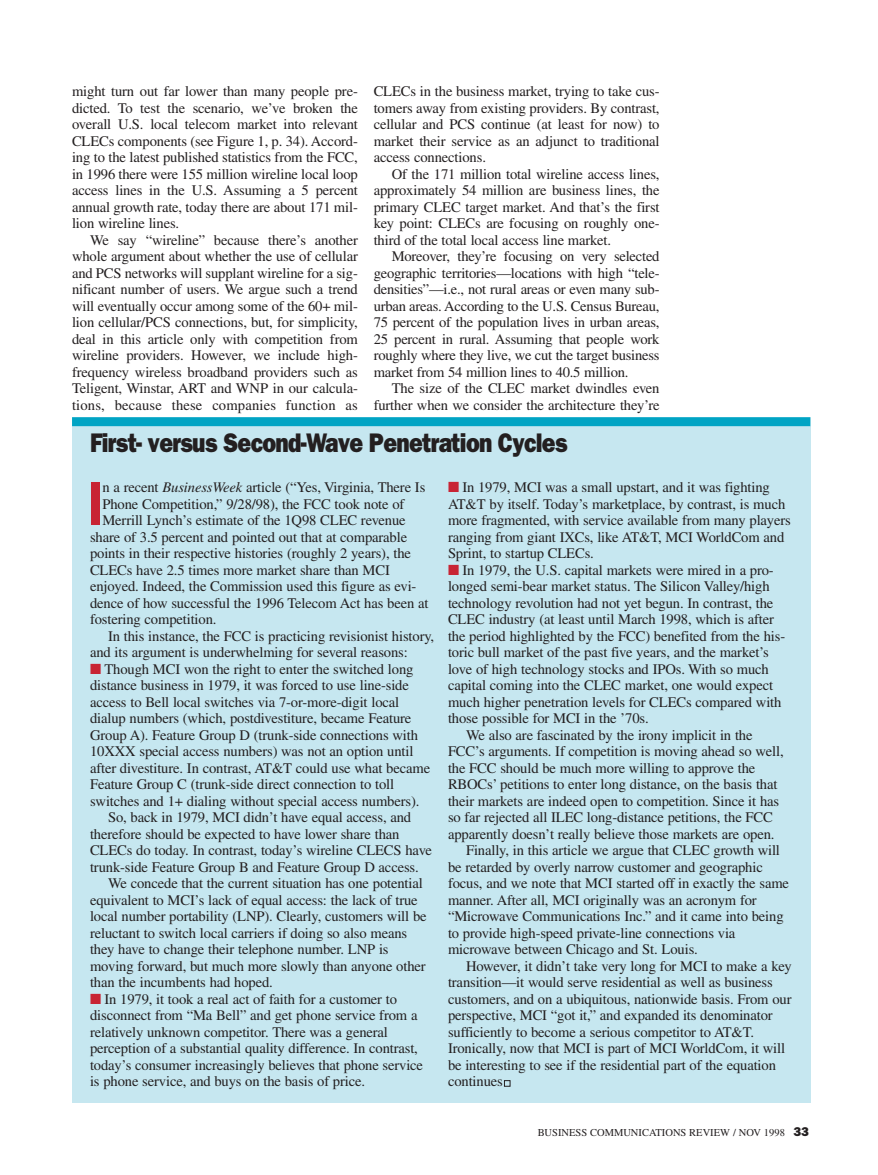
<style>
.page{position:relative;width:878px;height:1175px;background:#fff}
.page>*{position:absolute;margin:0;border:0;box-sizing:border-box;transform-origin:0 0}
.t1{font:600 62.25px "Franklin Gothic";color:#c82434;scale:.85 1}
.t2{font:800 27px "Franklin Gothic";letter-spacing:-.03em;color:#231f20;scale:.85 1}
.t3{font:14.7px/16.5px "Times";letter-spacing:-.01em;color:#231f20;text-align:justify}
.t4{font:10.5px "Times";color:#231f20}
.s1{font-style:italic}
.s2{color:#c82434}
.s3{font-family:"Franklin Gothic";font-weight:800;font-size:12.75px}
</style>
<div class="page">
<div style="left:72px;top:426px;width:738px;height:676px;background:#c6e7f0"></div>
<svg style="left:504px;top:1080px;width:6px;height:6px"></svg>
<div style="left:72px;top:417px;width:738px;height:9px;background:#00a4c4"></div>
<p class="t3" style="left:72px;top:84px;width:287px">might turn out far lower than many people pre&shy;dicted. To test the scenario, we’ve broken the overall U.S. local telecom market into relevant CLECs components (see Figure 1, p. 34). Accord&shy;ing to the latest published statistics from the FCC, in 1996 there were 155 million wireline local loop access lines in the U.S. Assuming a 5 percent annual growth rate, today there are about 171 mil&shy;lion wireline lines.</p>
<p class="t3" style="left:72px;top:233px;width:287px;text-indent:18px">We say “wireline” because there’s another whole argument about whether the use of cellular and PCS networks will supplant wireline for a sig&shy;nificant number of users. We argue such a trend will eventually occur among some of the 60+ mil&shy;lion cellular/PCS connections, but, for simplicity, deal in this article only with competition from wireline providers. However, we include high&shy;frequency wireless broadband providers such as Teligent, Winstar, ART and WNP in our calcula&shy;tions, because these companies function as</p>
<p class="t3" style="left:374px;top:84px;width:287px">CLECs in the business market, trying to take cus&shy;tomers away from existing providers. By contrast, cellular and PCS continue (at least for now) to market their service as an adjunct to traditional access connections.</p>
<p class="t3" style="left:374px;top:167px;width:287px;text-indent:18px">Of the 171 million total wireline access lines, approximately 54 million are business lines, the primary CLEC target market. And that’s the first key point: CLECs are focusing on roughly one&shy;third of the total local access line market.</p>
<p class="t3" style="left:374px;top:249px;width:287px;text-indent:18px">Moreover, they’re focusing on very selected geographic territories—locations with high “tele&shy;densities”—i.e., not rural areas or even many sub&shy;urban areas. According to the U.S. Census Bureau, 75 percent of the population lives in urban areas, 25 percent in rural. Assuming that people work roughly where they live, we cut the target business market from 54 million lines to 40.5 million.</p>
<p class="t3" style="left:374px;top:381px;width:287px;text-align:right">The size of the CLEC market dwindles even further when we consider the architecture they’re</p>
<h2 class="t2" style="left:90px;top:433px;width:563px">First- versus Second-Wave Penetration Cycles</h2>
<h1 class="t1" style="left:87px;top:482px;width:20px">I</h1>
<p class="t3" style="left:102px;top:480px;width:324px">n a recent <span class="s1">BusinessWeek</span> article (“Yes, Virginia, There Is</p>
<p class="t3" style="left:102px;top:497px;width:303px">Phone Competition,” 9/28/98), the FCC took note of</p>
<p class="t3" style="left:102px;top:513px;width:305px">Merrill Lynch’s estimate of the 1Q98 CLEC revenue</p>
<p class="t3" style="left:90px;top:530px;width:318px">share of 3.5 percent and pointed out that at comparable</p>
<p class="t3" style="left:90px;top:546px;width:322px">points in their respective histories (roughly 2 years), the</p>
<p class="t3" style="left:90px;top:563px;width:301px">CLECs have 2.5 times more market share than MCI</p>
<p class="t3" style="left:90px;top:579px;width:328px">enjoyed. Indeed, the Commission used this figure as evi-</p>
<p class="t3" style="left:90px;top:596px;width:340px">dence of how successful the 1996 Telecom Act has been at</p>
<p class="t3" style="left:90px;top:612px;width:128px">fostering competition.</p>
<p class="t3" style="left:108px;top:629px;width:328px">In this instance, the FCC is practicing revisionist history,</p>
<p class="t3" style="left:90px;top:645px;width:319px">and its argument is underwhelming for several reasons:</p>
<p class="t3" style="left:90px;top:662px;width:325px"><span class="s2">■</span> Though MCI won the right to enter the switched long</p>
<p class="t3" style="left:90px;top:678px;width:320px">distance business in 1979, it was forced to use line-side</p>
<p class="t3" style="left:90px;top:695px;width:311px">access to Bell local switches via 7-or-more-digit local</p>
<p class="t3" style="left:90px;top:711px;width:323px">dialup numbers (which, postdivestiture, became Feature</p>
<p class="t3" style="left:90px;top:728px;width:329px">Group A). Feature Group D (trunk-side connections with</p>
<p class="t3" style="left:90px;top:744px;width:325px">10XXX special access numbers) was not an option until</p>
<p class="t3" style="left:90px;top:761px;width:341px">after divestiture. In contrast, AT&amp;T could use what became</p>
<p class="t3" style="left:90px;top:777px;width:305px">Feature Group C (trunk-side direct connection to toll</p>
<p class="t3" style="left:90px;top:794px;width:331px">switches and 1+ dialing without special access numbers).</p>
<p class="t3" style="left:108px;top:810px;width:305px">So, back in 1979, MCI didn’t have equal access, and</p>
<p class="t3" style="left:90px;top:827px;width:311px">therefore should be expected to have lower share than</p>
<p class="t3" style="left:90px;top:843px;width:343px">CLECs do today. In contrast, today’s wireline CLECS have</p>
<p class="t3" style="left:90px;top:860px;width:330px">trunk-side Feature Group B and Feature Group D access.</p>
<p class="t3" style="left:108px;top:876px;width:316px">We concede that the current situation has one potential</p>
<p class="t3" style="left:90px;top:893px;width:329px">equivalent to MCI’s lack of equal access: the lack of true</p>
<p class="t3" style="left:90px;top:909px;width:338px">local number portability (LNP). Clearly, customers will be</p>
<p class="t3" style="left:90px;top:926px;width:319px">reluctant to switch local carriers if doing so also means</p>
<p class="t3" style="left:90px;top:942px;width:300px">they have to change their telephone number. LNP is</p>
<p class="t3" style="left:90px;top:959px;width:337px">moving forward, but much more slowly than anyone other</p>
<p class="t3" style="left:90px;top:975px;width:184px">than the incumbents had hoped.</p>
<p class="t3" style="left:90px;top:992px;width:334px;text-align:left"><span class="s2">■</span> In 1979, it took a real act of faith for a customer to disconnect from “Ma Bell” and get phone service from a relatively unknown competitor. There was a general perception of a substantial quality difference. In contrast, today’s consumer increasingly believes that phone service is phone service, and buys on the basis of price.</p>
<p class="t3" style="left:448px;top:480px;width:344px;text-align:left"><span class="s2">■</span> In 1979, MCI was a small upstart, and it was fighting AT&amp;T by itself. Today’s marketplace, by contrast, is much more fragmented, with service available from many players ranging from giant IXCs, like AT&amp;T, MCI WorldCom and Sprint, to startup CLECs.</p>
<p class="t3" style="left:448px;top:563px;width:327px"><span class="s2">■</span> In 1979, the U.S. capital markets were mired in a pro-</p>
<p class="t3" style="left:448px;top:579px;width:323px">longed semi-bear market status. The Silicon Valley/high</p>
<p class="t3" style="left:448px;top:596px;width:327px">technology revolution had not yet begun. In contrast, the</p>
<p class="t3" style="left:448px;top:612px;width:327px">CLEC industry (at least until March 1998, which is after</p>
<p class="t3" style="left:448px;top:629px;width:339px">the period highlighted by the FCC) benefited from the his-</p>
<p class="t3" style="left:448px;top:645px;width:322px">toric bull market of the past five years, and the market’s</p>
<p class="t3" style="left:448px;top:662px;width:322px">love of high technology stocks and IPOs. With so much</p>
<p class="t3" style="left:448px;top:678px;width:326px">capital coming into the CLEC market, one would expect</p>
<p class="t3" style="left:448px;top:695px;width:335px">much higher penetration levels for CLECs compared with</p>
<p class="t3" style="left:448px;top:711px;width:202px">those possible for MCI in the ’70s.</p>
<p class="t3" style="left:466px;top:728px;width:288px">We also are fascinated by the irony implicit in the</p>
<p class="t3" style="left:448px;top:744px;width:337px">FCC’s arguments. If competition is moving ahead so well,</p>
<p class="t3" style="left:448px;top:761px;width:309px">the FCC should be much more willing to approve the</p>
<p class="t3" style="left:448px;top:777px;width:331px">RBOCs’ petitions to enter long distance, on the basis that</p>
<p class="t3" style="left:448px;top:794px;width:333px">their markets are indeed open to competition. Since it has</p>
<p class="t3" style="left:448px;top:810px;width:326px">so far rejected all ILEC long-distance petitions, the FCC</p>
<p class="t3" style="left:448px;top:827px;width:328px">apparently doesn’t really believe those markets are open.</p>
<p class="t3" style="left:466px;top:843px;width:315px">Finally, in this article we argue that CLEC growth will</p>
<p class="t3" style="left:448px;top:860px;width:316px">be retarded by overly narrow customer and geographic</p>
<p class="t3" style="left:448px;top:876px;width:342px">focus, and we note that MCI started off in exactly the same</p>
<p class="t3" style="left:448px;top:893px;width:310px">manner. After all, MCI originally was an acronym for</p>
<p class="t3" style="left:448px;top:909px;width:337px">“Microwave Communications Inc.” and it came into being</p>
<p class="t3" style="left:448px;top:926px;width:289px">to provide high-speed private-line connections via</p>
<p class="t3" style="left:448px;top:942px;width:251px">microwave between Chicago and St. Louis.</p>
<p class="t3" style="left:466px;top:959px;width:327px">However, it didn’t take very long for MCI to make a key</p>
<p class="t3" style="left:448px;top:975px;width:326px">transition—it would serve residential as well as business</p>
<p class="t3" style="left:448px;top:992px;width:345px">customers, and on a ubiquitous, nationwide basis. From our</p>
<p class="t3" style="left:448px;top:1008px;width:326px">perspective, MCI “got it,” and expanded its denominator</p>
<p class="t3" style="left:448px;top:1025px;width:308px">sufficiently to become a serious competitor to AT&amp;T.</p>
<p class="t3" style="left:448px;top:1041px;width:338px">Ironically, now that MCI is part of MCI WorldCom, it will</p>
<p class="t3" style="left:448px;top:1058px;width:329px">be interesting to see if the residential part of the equation</p>
<p class="t3" style="left:448px;top:1074px;width:56px">continues</p>
<p class="t4" style="left:537px;top:1128px;width:273px">BUSINESS COMMUNICATIONS REVIEW / NOV 1998 <span class="s3">33</span></p>
</div>
